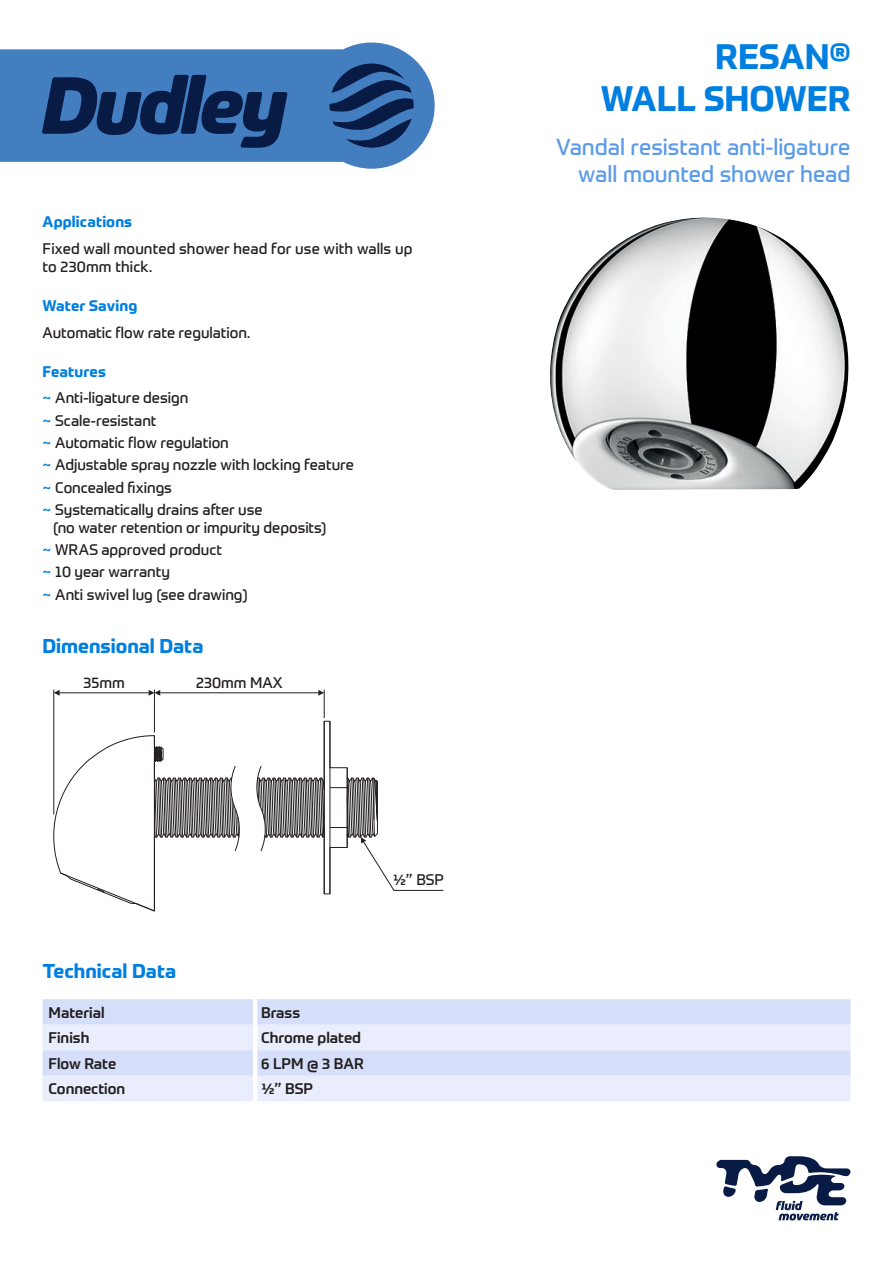
<style>
.page{position:relative;width:893px;height:1263px;background:#fff}
.page>*{position:absolute;margin:0;border:0;box-sizing:border-box;transform-origin:0 0}
.t1{font:700 34.5px "Prometo";color:#007fe1}
.t2{font:22.5px "Prometo";letter-spacing:-.005em;color:#5b9be9}
.t3{font:700 19.5px "Prometo";color:#007fe1}
.t4{font:15px/18px "Prometo";color:#231f20}
.t5{font:500 15px "Prometo";color:#231f20}
.t6{font:700 15px "Prometo";letter-spacing:.01em;color:#007fe1}
.s1{color:#007fe1}
</style>
<div class="page">
<svg style="left:0;top:43px;width:435px;height:126px;fill:#437ec1"></svg>
<svg style="left:42px;top:75px;width:246px;height:73px;background:#254d84"></svg>
<svg style="left:330px;top:64px;width:84px;height:84px;background:#275188"></svg>
<svg style="left:716px;top:1156px;width:134px;height:64px"></svg>
<div style="left:43px;top:999px;width:807px;height:26px;background:#d5dff9"></div>
<svg style="left:43px;top:1025px;width:807px;height:76px;background:#e2e8fb"></svg>
<hr style="left:253px;top:999px;width:4px;height:26px;background:#fff">
<hr style="left:253px;top:1025px;width:4px;height:25px;background:#fff">
<hr style="left:253px;top:1050px;width:4px;height:26px;background:#fff">
<hr style="left:253px;top:1076px;width:4px;height:25px;background:#fff">
<img style="left:550px;top:218px;width:299px;height:272px">
<svg style="left:53px;top:690px;width:391px;height:222px"></svg>
<hr style="left:154px;top:736px;width:1px;height:175px;background:#231f20">
<hr style="left:324px;top:780px;width:1px;height:57px;background:#231f20">
<hr style="left:347px;top:777px;width:1px;height:60px;background:#231f20">
<p class="t6" style="left:43px;top:213px;width:91px">Applications</p>
<p class="t4" style="left:43px;top:239px;width:371px">Fixed wall mounted shower head for use with walls up to 230mm thick.</p>
<p class="t6" style="left:43px;top:296px;width:96px">Water Saving</p>
<p class="t4" style="left:43px;top:323px;width:209px">Automatic flow rate regulation.</p>
<p class="t6" style="left:43px;top:362px;width:65px">Features</p>
<p class="t4" style="left:43px;top:389px;width:147px"><span class="s1">~</span> Anti-ligature design</p>
<p class="t4" style="left:43px;top:411px;width:115px"><span class="s1">~</span> Scale-resistant</p>
<p class="t4" style="left:43px;top:433px;width:188px"><span class="s1">~</span> Automatic flow regulation</p>
<p class="t4" style="left:43px;top:456px;width:313px"><span class="s1">~</span> Adjustable spray nozzle with locking feature</p>
<p class="t4" style="left:43px;top:478px;width:131px"><span class="s1">~</span> Concealed fixings</p>
<p class="t4" style="left:53px;top:500px;width:275px;text-indent:-11px"><span class="s1">~</span> Systematically drains after use<br>(no water retention or impurity deposits)</p>
<p class="t4" style="left:43px;top:540px;width:181px"><span class="s1">~</span> WRAS approved product</p>
<p class="t4" style="left:43px;top:563px;width:129px"><span class="s1">~</span> 10 year warranty</p>
<p class="t4" style="left:43px;top:585px;width:207px"><span class="s1">~</span> Anti swivel lug (see drawing)</p>
<p class="t3" style="left:43px;top:634px;width:163px">Dimensional Data</p>
<p class="t4" style="left:83px;top:673px;width:43px">35mm</p>
<p class="t4" style="left:196px;top:673px;width:88px">230mm MAX</p>
<p class="t4" style="left:393px;top:871px;width:53px">½” BSP</p>
<p class="t3" style="left:43px;top:959px;width:135px">Technical Data</p>
<p class="t5" style="left:49px;top:1003px;width:58px">Material</p>
<p class="t5" style="left:261px;top:1003px;width:41px">Brass</p>
<p class="t5" style="left:49px;top:1029px;width:42px">Finish</p>
<p class="t5" style="left:261px;top:1029px;width:101px">Chrome plated</p>
<p class="t5" style="left:49px;top:1054px;width:69px">Flow Rate</p>
<p class="t5" style="left:261px;top:1054px;width:104px">6 LPM @ 3 BAR</p>
<p class="t5" style="left:49px;top:1080px;width:78px">Connection</p>
<p class="t5" style="left:261px;top:1080px;width:53px">½” BSP</p>
<p class="t1" style="left:715px;top:35px;width:137px">RESAN®</p>
<p class="t1" style="left:601px;top:77px;width:251px">WALL SHOWER</p>
<p class="t2" style="left:556px;top:133px;width:296px">Vandal resistant anti-ligature</p>
<p class="t2" style="left:578px;top:160px;width:274px">wall mounted shower head</p>
</div>
